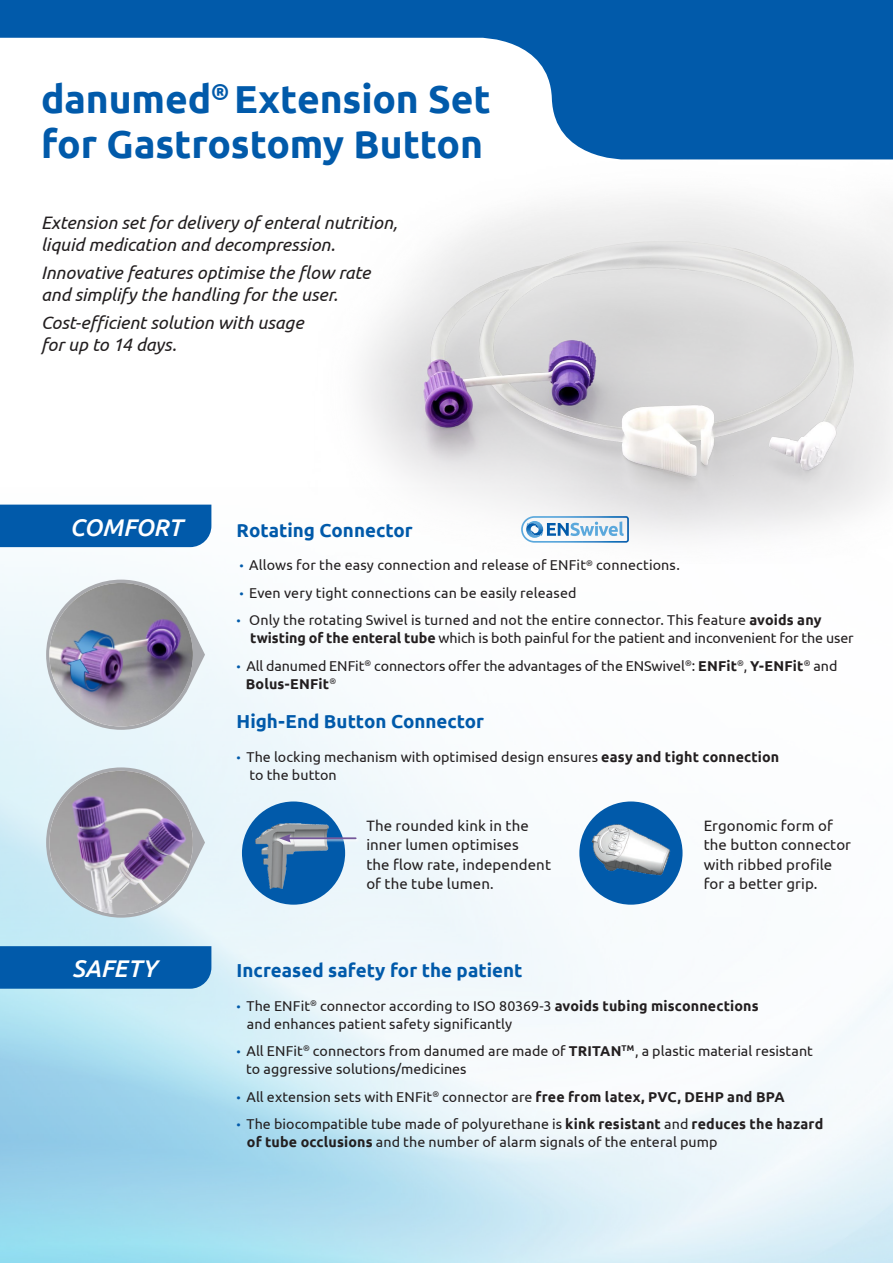
<style>
.page{position:relative;width:893px;height:1263px;background:#fff}
.page>*{position:absolute;margin:0;border:0;box-sizing:border-box;transform-origin:0 0}
.Fließtext{font:700 39px/45px "Ubuntu";letter-spacing:-.005em;color:#015aaa}
.Fließtext-2{font:italic 500 24.15px "Ubuntu";letter-spacing:-.005em;color:#fff}
.Überschrift_2{font:700 18.75px "Ubuntu";color:#015aaa}
.Produktbeschreibung{font:italic 18px/21.8px "Ubuntu";color:#231f20}
.Fließtext-3{font:15px/19.5px "Ubuntu";letter-spacing:.01em;color:#231f20}
.Aufzählung{font:14.25px/18px "Ubuntu";letter-spacing:.005em;color:#231f20}
.s1{font-size:12px;color:#015aaa}
.s2{font-weight:700}
.s3{font-size:14.25px}
</style>
<div class="page">
<img style="left:0;top:504px;width:893px;height:759px">
<img style="left:308px;top:159px;width:585px;height:404px">
<svg style="left:46px;top:580px;width:159px;height:150px"></svg>
<img style="left:49px;top:583px;width:144px;height:144px">
<div style="left:0;top:946px;width:211px;height:43px;background:#015aaa"></div>
<div style="left:0;top:505px;width:211px;height:42px;background:#015aaa"></div>
<div style="left:579px;top:801px;width:103px;height:104px;background:#015aaa;border-radius:50%"></div>
<img style="left:588px;top:819px;width:88px;height:61px">
<div style="left:242px;top:801px;width:103px;height:104px;background:#015aaa;border-radius:50%"></div>
<img style="left:250px;top:817px;width:85px;height:77px">
<div style="left:279px;top:833px;width:81px;height:13px;background:#fff;opacity:.75"></div>
<hr style="left:288px;top:837px;width:68px;height:2px;background:#74579a">
<svg style="left:279px;top:834px;width:12px;height:8px"></svg>
<svg style="left:521px;top:516px;width:108px;height:27px"></svg>
<svg style="left:46px;top:767px;width:159px;height:151px;background:#d7e6ec"></svg>
<img style="left:49px;top:771px;width:144px;height:144px">
<svg style="left:0;top:0;width:893px;height:159px;fill:#015aaa"></svg>
<p class="Fließtext" style="left:41px;top:76px;width:451px">danumed<sup>®</sup> Extension Set for Gastrostomy Button</p>
<p class="Produktbeschreibung" style="left:41px;top:211px;width:358px">Extension set for delivery of enteral nutrition, liquid medication and decompression.</p>
<p class="Produktbeschreibung" style="left:41px;top:261px;width:331px">Innovative features optimise the flow rate and simplify the handling for the user.</p>
<p class="Produktbeschreibung" style="left:41px;top:311px;width:264px">Cost-efficient solution with usage for up to 14 days.</p>
<p class="Fließtext-2" style="left:70px;top:513px;width:114px">COMFORT</p>
<p class="Fließtext-2" style="left:72px;top:954px;width:86px">SAFETY</p>
<p class="Überschrift_2" style="left:237px;top:519px;width:178px">Rotating Connector</p>
<p class="Aufzählung" style="left:239px;top:556px;width:442px"><span class="s1">•</span> Allows for the easy connection and release of ENFit<sup>®</sup> connections.</p>
<p class="Aufzählung" style="left:239px;top:583px;width:339px"><span class="s1">•</span> Even very tight connections can be easily released</p>
<p class="Aufzählung" style="left:250px;top:611px;width:605px;text-indent:-14px"><span class="s1">•</span> Only the rotating Swivel is turned and not the entire connector. This feature <span class="s2">avoids any twisting of the enteral tube</span> which is both painful for the patient and inconvenient for the user</p>
<p class="Aufzählung" style="left:246px;top:656px;width:593px;text-indent:-9px"><span class="s1">•</span> All danumed ENFit<sup>®</sup> connectors offer the advantages of the ENSwivel<sup>®</sup>: <span class="s2">ENFit</span><sup>®</sup>, <span class="s2">Y-ENFit</span><sup>®</sup> and<br><span class="s2">Bolus-ENFit</span><sup>®</sup></p>
<p class="Überschrift_2" style="left:237px;top:710px;width:249px">High-End Button Connector</p>
<p class="Aufzählung" style="left:250px;top:747px;width:531px;text-indent:-13px"><span class="s1">•</span> The locking mechanism with optimised design ensures <span class="s2">easy and tight connection </span>to the button</p>
<p class="Fließtext-3" style="left:366px;top:815px;width:186px">The rounded kink in the inner lumen optimises<br>the flow rate, independent of the tube lumen<span class="s3">.</span></p>
<p class="Fließtext-3" style="left:704px;top:815px;width:149px">Ergonomic form of the button connector with ribbed profile for a better grip.</p>
<p class="Überschrift_2" style="left:237px;top:959px;width:287px">Increased safety for the patient</p>
<p class="Aufzählung" style="left:247px;top:996px;width:513px;text-indent:-10px"><span class="s1">•</span> The ENFit<sup>®</sup> connector according to ISO 80369-3 <span class="s2">avoids tubing misconnections </span>and enhances patient safety significantly</p>
<p class="Aufzählung" style="left:246px;top:1042px;width:568px;text-indent:-10px"><span class="s1">•</span> All ENFit<sup>®</sup> connectors from danumed are made of <span class="s2">TRITAN</span><sup>TM</sup>, a plastic material resistant to aggressive solutions/medicines</p>
<p class="Aufzählung" style="left:237px;top:1087px;width:550px"><span class="s1">•</span> All extension sets with ENFit<sup>®</sup> connector are <span class="s2">free from latex, PVC, DEHP and BPA</span></p>
<p class="Aufzählung" style="left:247px;top:1114px;width:578px;text-indent:-10px"><span class="s1">•</span> The biocompatible tube made of polyurethane is <span class="s2">kink resistant</span> and <span class="s2">reduces the hazard of tube occlusions</span> and the number of alarm signals of the enteral pump</p>
</div>
